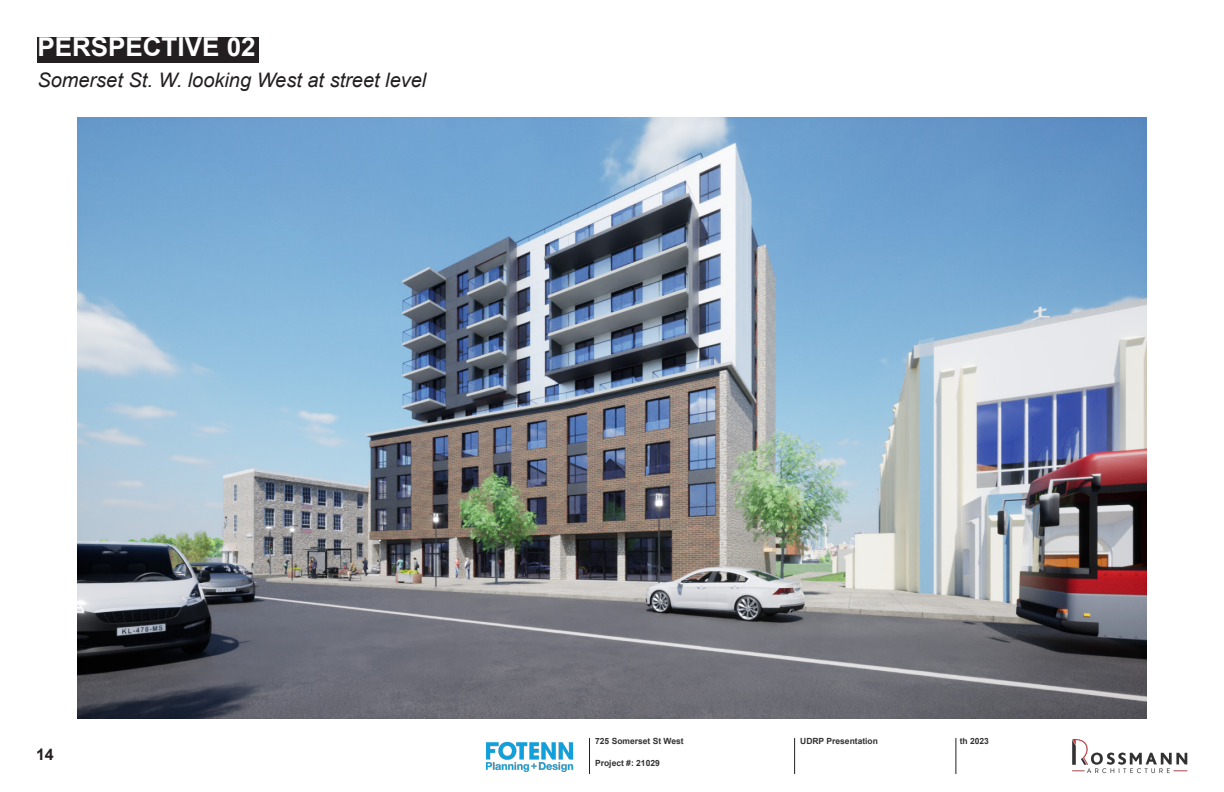
<style>
.page{position:relative;width:1224px;height:792px;background:#fff}
.page>*{position:absolute;margin:0;border:0;box-sizing:border-box;transform-origin:0 0}
.t1{font:700 26px "Arial";color:#fff}
.t2{font:italic 20px "Arial";color:#231f20}
.t3{font:700 16px "Arial";color:#231f20}
.t4{font:700 8.5px "Arial";color:#323232}
</style>
<div class="page">
<img style="left:1072px;top:739px;width:116px;height:35px">
<hr style="left:956px;top:738px;width:1px;height:36px;background:#231f20">
<hr style="left:794px;top:738px;width:1px;height:36px;background:#231f20">
<hr style="left:589px;top:738px;width:1px;height:36px;background:#231f20">
<div style="left:37px;top:37px;width:222px;height:26px;background:#231f20"></div>
<img style="left:78px;top:118px;width:1068px;height:601px">
<img style="left:486px;top:741px;width:88px;height:31px">
<p class="t1" style="left:37px;top:29px;width:220px">PERSPECTIVE 02</p>
<p class="t2" style="left:37px;top:67px;width:391px">Somerset St. W. looking West at street level</p>
<h3 class="t3" style="left:36px;top:743px;width:19px">14</h3>
<p class="t4" style="left:595px;top:735px;width:90px">725 Somerset St West</p>
<p class="t4" style="left:800px;top:735px;width:79px">UDRP Presentation</p>
<p class="t4" style="left:960px;top:735px;width:31px">th 2023</p>
<p class="t4" style="left:595px;top:757px;width:66px">Project #: 21029</p>
</div>
